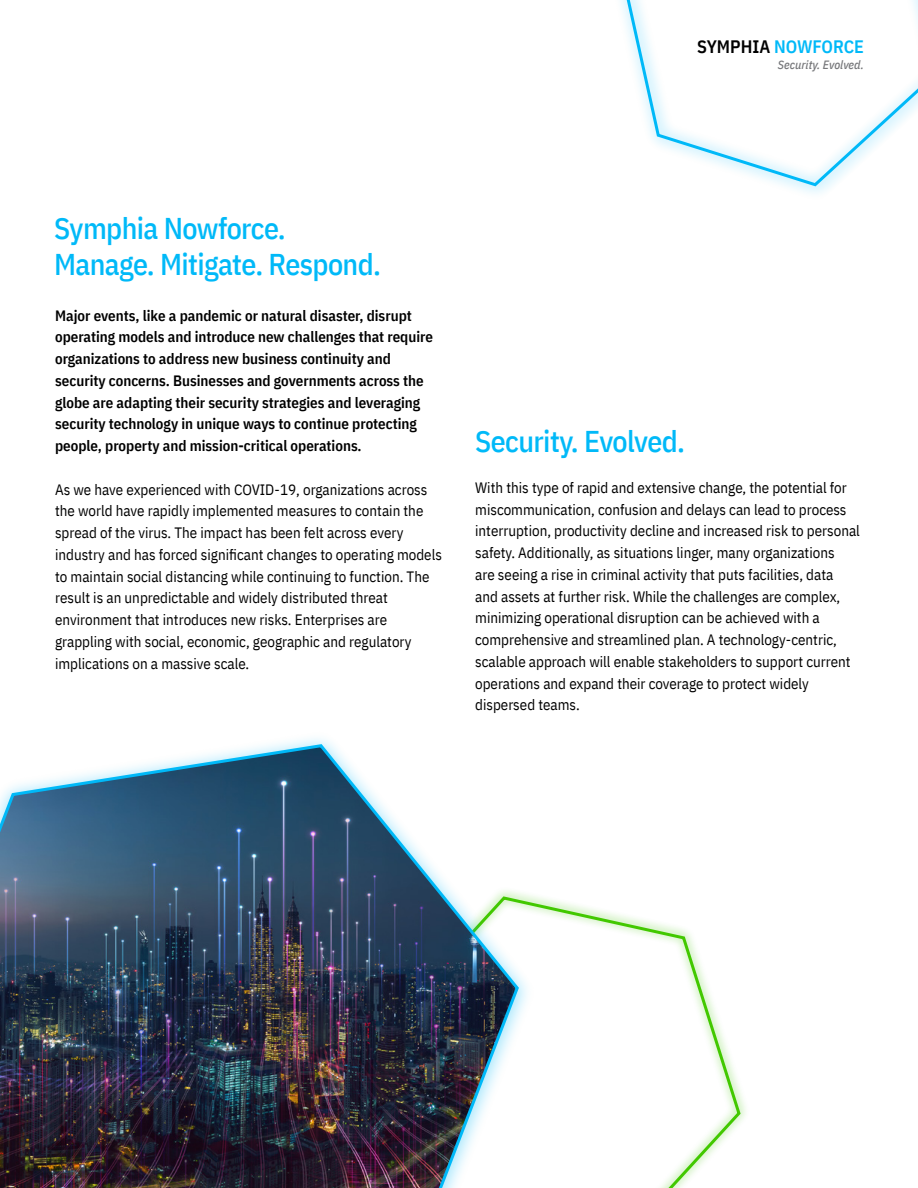
<style>
.page{position:relative;width:918px;height:1188px;background:#fff}
.page>*{position:absolute;margin:0;border:0;box-sizing:border-box;transform-origin:0 0}
.t1{font:500 30px "IBM Plex Sans Cond";letter-spacing:-.02em;color:#00b9f8}
.Sub_Sub{font:600 18px "IBM Plex Sans Cond";color:#00b9f8}
.SUBS{font:15px/21.8px "IBM Plex Sans Cond";color:#000}
.SUBS-2{font:600 15px/21.8px "IBM Plex Sans Cond";color:#000}
.Sub_Sub-2{font:italic 500 12px "IBM Plex Sans Cond";color:#77787b}
.s1{color:#000}
</style>
<div class="page">
<svg style="left:641px;top:919px;width:101px;height:269px"></svg>
<svg style="left:285px;top:738px;width:356px;height:275px"></svg>
<img style="left:0;top:743px;width:521px;height:445px">
<svg style="left:620px;top:0;width:298px;height:189px"></svg>
<p class="Sub_Sub" style="left:697px;top:32px;width:168px"><span class="s1">SYMPHIA</span> NOWFORCE</p>
<p class="Sub_Sub-2" style="left:778px;top:56px;width:88px">Security. Evolved.</p>
<p class="t1" style="left:54px;top:205px;width:233px">Symphia Nowforce.</p>
<p class="t1" style="left:54px;top:241px;width:329px">Manage. Mitigate. Respond.</p>
<p class="SUBS-2" style="left:55px;top:303px;width:380px">Major events, like a pandemic or natural disaster, disrupt operating models and introduce new challenges that require organizations to address new business continuity and security concerns. Businesses and governments across the globe are adapting their security strategies and leveraging security technology in unique ways to continue protecting people, property and mission-critical operations.</p>
<p class="SUBS" style="left:55px;top:477px;width:388px">As we have experienced with COVID-19, organizations across the world have rapidly implemented measures to contain the spread of the virus. The impact has been felt across every industry and has forced significant changes to operating models to maintain social distancing while continuing to function. The result is an unpredictable and widely distributed threat environment that introduces new risks. Enterprises are grappling with social, economic, geographic and regulatory implications on a massive scale.</p>
<p class="t1" style="left:475px;top:418px;width:211px">Security. Evolved.</p>
<p class="SUBS" style="left:475px;top:475px;width:386px">With this type of rapid and extensive change, the potential for miscommunication, confusion and delays can lead to process interruption, productivity decline and increased risk to personal safety. Additionally, as situations linger, many organizations<br>are seeing a rise in criminal activity that puts facilities, data<br>and assets at further risk. While the challenges are complex, minimizing operational disruption can be achieved with a comprehensive and streamlined plan. A technology-centric, scalable approach will enable stakeholders to support current operations and expand their coverage to protect widely dispersed teams.</p>
</div>
